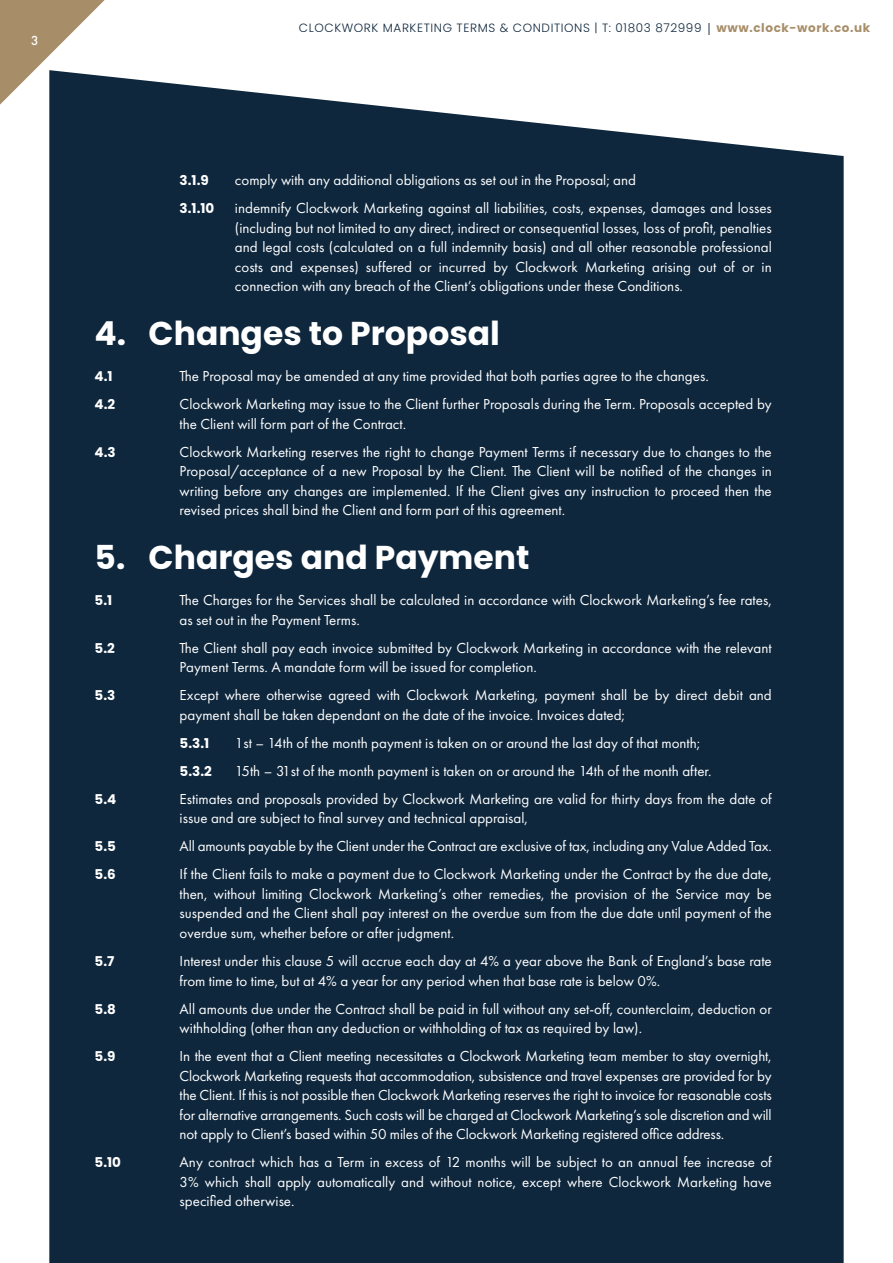
<style>
.page{position:relative;width:893px;height:1263px;background:#fff}
.page>*{position:absolute;margin:0;border:0;box-sizing:border-box;transform-origin:0 0}
.t1{font:700 33px "Poppins";color:#fff}
.MAIN_BODY{font:15px/19.5px "Futura PT";color:#fff}
.MAIN_BODY-2{font:700 13.5px "Poppins";color:#fff}
.t2{font:300 12px "Poppins";letter-spacing:.05em;color:#0e273d}
.t3{font:500 12px "Futura";color:#fff}
.s1{font-family:"Futura PT";font-weight:400}
.s2{font-weight:700;color:#a78e69}
</style>
<div class="page">
<div style="left:49px;top:76px;width:795px;height:1187px;background:#0e273d"></div>
<svg style="left:0;top:0;width:105px;height:105px"></svg>
<p class="t3" style="left:31px;top:32px;width:9px">3</p>
<p class="t2" style="left:299px;top:21px;width:573px">CLOCKWORK MARKETING TERMS &amp; CONDITIONS | T: 01803 872999 <span class="s1">|</span> <span class="s2">www.clock-work.co.uk</span></p>
<p class="MAIN_BODY-2" style="left:180px;top:173px;width:31px">3.1.9</p>
<p class="MAIN_BODY" style="left:235px;top:170px;width:403px">comply with any additional obligations as set out in the Proposal; and</p>
<p class="MAIN_BODY-2" style="left:180px;top:201px;width:36px">3.1.10</p>
<p class="MAIN_BODY" style="left:235px;top:199px;width:538px;text-align:justify">indemnify Clockwork Marketing against all liabilities, costs, expenses, damages and losses (including but not limited to any direct, indirect or consequential losses, loss of profit, penalties and legal costs (calculated on a full indemnity basis) and all other reasonable professional costs and expenses) suffered or incurred by Clockwork Marketing arising out of or in connection with any breach of the Client’s obligations under these Conditions.</p>
<p class="t1" style="left:95px;top:314px;width:407px">4. Changes to Proposal</p>
<p class="MAIN_BODY-2" style="left:95px;top:369px;width:20px">4.1</p>
<p class="MAIN_BODY" style="left:180px;top:367px;width:531px">The Proposal may be amended at any time provided that both parties agree to the changes.</p>
<p class="MAIN_BODY-2" style="left:95px;top:397px;width:22px">4.2</p>
<p class="MAIN_BODY" style="left:180px;top:395px;width:594px">Clockwork Marketing may issue to the Client further Proposals during the Term. Proposals accepted by the Client will form part of the Contract.</p>
<p class="MAIN_BODY-2" style="left:95px;top:444px;width:23px">4.3</p>
<p class="MAIN_BODY" style="left:180px;top:442px;width:594px;text-align:justify">Clockwork Marketing reserves the right to change Payment Terms if necessary due to changes to the Proposal/acceptance of a new Proposal by the Client. The Client will be notified of the changes in writing before any changes are implemented. If the Client gives any instruction to proceed then the revised prices shall bind the Client and form part of this agreement.</p>
<p class="t1" style="left:95px;top:538px;width:436px">5. Charges and Payment</p>
<p class="MAIN_BODY-2" style="left:95px;top:593px;width:19px">5.1</p>
<p class="MAIN_BODY" style="left:180px;top:591px;width:594px">The Charges for the Services shall be calculated in accordance with Clockwork Marketing’s fee rates, as set out in the Payment Terms.</p>
<p class="MAIN_BODY-2" style="left:95px;top:640px;width:22px">5.2</p>
<p class="MAIN_BODY" style="left:180px;top:638px;width:594px">The Client shall pay each invoice submitted by Clockwork Marketing in accordance with the relevant<br>Payment Terms. A mandate form will be issued for completion.</p>
<p class="MAIN_BODY-2" style="left:95px;top:688px;width:22px">5.3</p>
<p class="MAIN_BODY" style="left:180px;top:686px;width:594px">Except where otherwise agreed with Clockwork Marketing, payment shall be by direct debit and payment shall be taken dependant on the date of the invoice. Invoices dated;</p>
<p class="MAIN_BODY-2" style="left:180px;top:735px;width:31px">5.3.1</p>
<p class="MAIN_BODY" style="left:235px;top:733px;width:467px">1st – 14th of the month payment is taken on or around the last day of that month;</p>
<p class="MAIN_BODY-2" style="left:180px;top:763px;width:34px">5.3.2</p>
<p class="MAIN_BODY" style="left:235px;top:761px;width:478px">15th – 31st of the month payment is taken on or around the 14th of the month after.</p>
<p class="MAIN_BODY-2" style="left:95px;top:791px;width:23px">5.4</p>
<p class="MAIN_BODY" style="left:180px;top:789px;width:594px">Estimates and proposals provided by Clockwork Marketing are valid for thirty days from the date of issue and are subject to final survey and technical appraisal,</p>
<p class="MAIN_BODY-2" style="left:95px;top:839px;width:23px">5.5</p>
<p class="MAIN_BODY" style="left:180px;top:837px;width:594px">All amounts payable by the Client under the Contract are exclusive of tax, including any Value Added Tax.</p>
<p class="MAIN_BODY-2" style="left:95px;top:867px;width:23px">5.6</p>
<p class="MAIN_BODY" style="left:180px;top:865px;width:594px;text-align:justify">If the Client fails to make a payment due to Clockwork Marketing under the Contract by the due date, then, without limiting Clockwork Marketing’s other remedies, the provision of the Service may be suspended and the Client shall pay interest on the overdue sum from the due date until payment of the overdue sum, whether before or after judgment.</p>
<p class="MAIN_BODY-2" style="left:95px;top:953px;width:21px">5.7</p>
<p class="MAIN_BODY" style="left:180px;top:951px;width:594px">Interest under this clause 5 will accrue each day at 4% a year above the Bank of England’s base rate from time to time, but at 4% a year for any period when that base rate is below 0%.</p>
<p class="MAIN_BODY-2" style="left:95px;top:1001px;width:23px">5.8</p>
<p class="MAIN_BODY" style="left:180px;top:999px;width:594px">All amounts due under the Contract shall be paid in full without any set-off, counterclaim, deduction or withholding (other than any deduction or withholding of tax as required by law).</p>
<p class="MAIN_BODY-2" style="left:95px;top:1048px;width:22px">5.9</p>
<p class="MAIN_BODY" style="left:180px;top:1046px;width:594px;text-align:justify">In the event that a Client meeting necessitates a Clockwork Marketing team member to stay overnight, Clockwork Marketing requests that accommodation, subsistence and travel expenses are provided for by the Client. If this is not possible then Clockwork Marketing reserves the right to invoice for reasonable costs for alternative arrangements. Such costs will be charged at Clockwork Marketing’s sole discretion and will not apply to Client’s based within 50 miles of the Clockwork Marketing registered office address.</p>
<p class="MAIN_BODY-2" style="left:95px;top:1154px;width:28px">5.10</p>
<p class="MAIN_BODY" style="left:180px;top:1152px;width:594px;text-align:justify">Any contract which has a Term in excess of 12 months will be subject to an annual fee increase of 3% which shall apply automatically and without notice, except where Clockwork Marketing have specified otherwise.</p>
</div>
